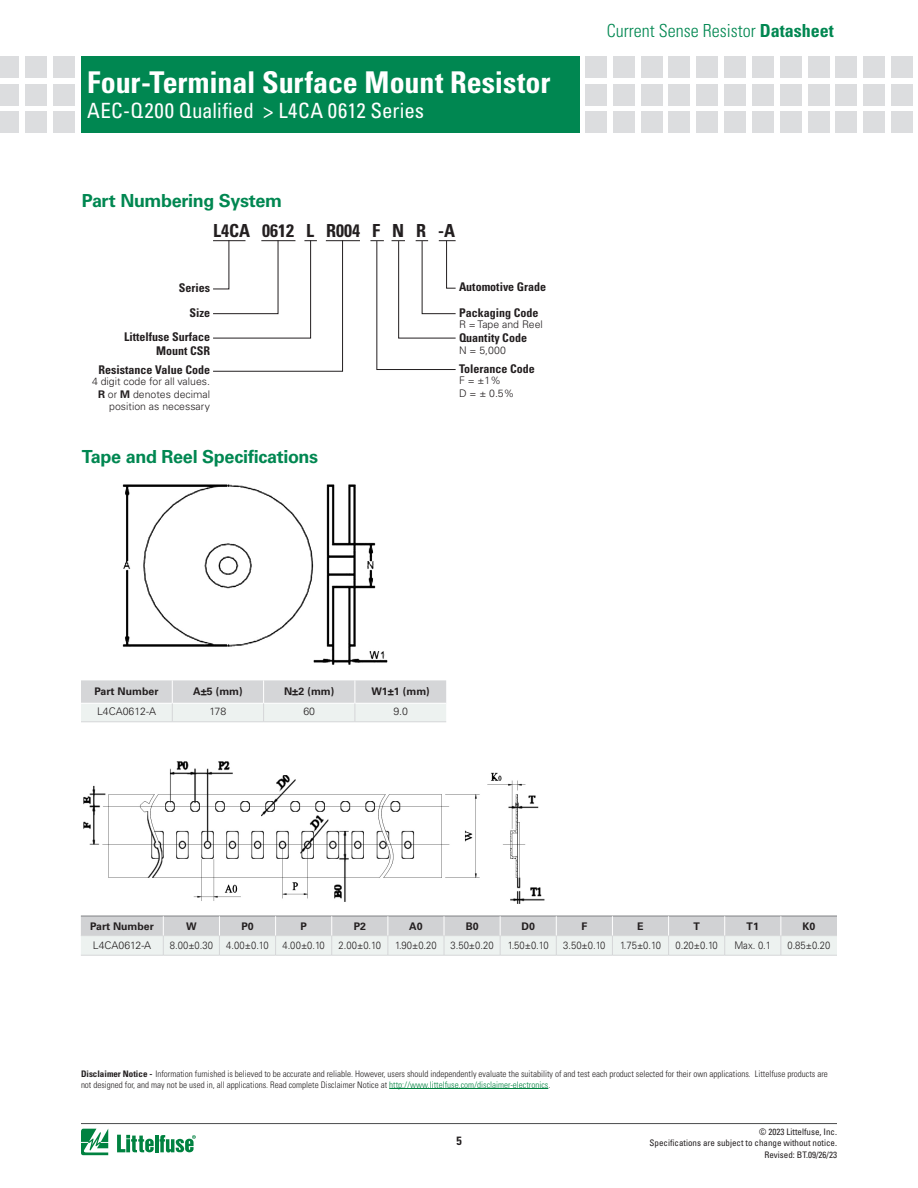
<style>
.page{position:relative;width:918px;height:1188px;background:#fff}
.page>*{position:absolute;margin:0;border:0;box-sizing:border-box;transform-origin:0 0}
.t1{font:700 condensed 30px "Univers LT Std";color:#fff}
.t2{font:condensed 21px "Univers LT Std";letter-spacing:.01em;color:#fff}
.t3{font:700 18px "Univers LT Std";letter-spacing:-.02em;color:#008751}
.t4{font:300 condensed 18px "Univers LT Std";color:#008751}
.t5{font:700 condensed 18px "Univers LT Std";color:#231f20}
.t6{font:700 condensed 12px/14.4px "Univers LT Std";color:#231f20;text-align:right}
.t7{font:300 10.5px/12.6px "Univers LT Std";color:#231f20;text-align:right}
.t8{font:300 10.5px "Univers LT Std";color:#231f20;scale:.9 1}
.t9{font:700 10.5px "Univers LT Std";color:#231f20}
.Body_text{font:300 condensed 9px/10.8px "Univers LT Std";color:#231f20}
.t10{font:condensed 9px/10.8px "Univers LT Std";color:#231f20;text-align:right}
.s1{font-weight:700}
.s2{color:#008240}
</style>
<div class="page">
<hr style="left:81px;top:1123px;width:756px;height:1px;background:#4b4c4d">
<svg style="left:81px;top:1129px;width:27px;height:26px"></svg>
<hr style="left:155px;top:1135px;width:3px;height:17px;background:#008240">
<svg style="left:160px;top:1135px;width:36px;height:18px"></svg>
<svg style="left:117px;top:1135px;width:37px;height:17px"></svg>
<div style="left:81px;top:56px;width:499px;height:77px;background:#008751"></div>
<div style="left:53px;top:56px;width:21px;height:21px;background:#dcdddf"></div>
<div style="left:53px;top:84px;width:21px;height:21px;background:#dcdddf"></div>
<div style="left:53px;top:112px;width:21px;height:21px;background:#dcdddf"></div>
<div style="left:25px;top:56px;width:21px;height:21px;background:#dcdddf"></div>
<div style="left:25px;top:84px;width:21px;height:21px;background:#dcdddf"></div>
<div style="left:25px;top:112px;width:21px;height:21px;background:#dcdddf"></div>
<div style="left:0;top:56px;width:19px;height:21px;background:#dcdddf"></div>
<div style="left:0;top:84px;width:19px;height:21px;background:#dcdddf"></div>
<div style="left:0;top:112px;width:19px;height:21px;background:#dcdddf"></div>
<div style="left:585px;top:56px;width:22px;height:21px;background:#dcdddf"></div>
<div style="left:585px;top:84px;width:22px;height:21px;background:#dcdddf"></div>
<div style="left:585px;top:112px;width:22px;height:21px;background:#dcdddf"></div>
<div style="left:613px;top:56px;width:21px;height:21px;background:#dcdddf"></div>
<div style="left:613px;top:84px;width:21px;height:21px;background:#dcdddf"></div>
<div style="left:613px;top:112px;width:21px;height:21px;background:#dcdddf"></div>
<div style="left:641px;top:56px;width:21px;height:21px;background:#dcdddf"></div>
<div style="left:641px;top:84px;width:21px;height:21px;background:#dcdddf"></div>
<div style="left:641px;top:112px;width:21px;height:21px;background:#dcdddf"></div>
<div style="left:669px;top:56px;width:21px;height:21px;background:#dcdddf"></div>
<div style="left:669px;top:84px;width:21px;height:21px;background:#dcdddf"></div>
<div style="left:669px;top:112px;width:21px;height:21px;background:#dcdddf"></div>
<div style="left:697px;top:56px;width:21px;height:21px;background:#dcdddf"></div>
<div style="left:697px;top:84px;width:21px;height:21px;background:#dcdddf"></div>
<div style="left:697px;top:112px;width:21px;height:21px;background:#dcdddf"></div>
<div style="left:724px;top:56px;width:22px;height:21px;background:#dcdddf"></div>
<div style="left:724px;top:84px;width:22px;height:21px;background:#dcdddf"></div>
<div style="left:724px;top:112px;width:22px;height:21px;background:#dcdddf"></div>
<div style="left:752px;top:56px;width:22px;height:21px;background:#dcdddf"></div>
<div style="left:752px;top:84px;width:22px;height:21px;background:#dcdddf"></div>
<div style="left:752px;top:112px;width:22px;height:21px;background:#dcdddf"></div>
<div style="left:780px;top:56px;width:21px;height:21px;background:#dcdddf"></div>
<div style="left:780px;top:84px;width:21px;height:21px;background:#dcdddf"></div>
<div style="left:780px;top:112px;width:21px;height:21px;background:#dcdddf"></div>
<div style="left:808px;top:56px;width:21px;height:21px;background:#dcdddf"></div>
<div style="left:808px;top:84px;width:21px;height:21px;background:#dcdddf"></div>
<div style="left:808px;top:112px;width:21px;height:21px;background:#dcdddf"></div>
<div style="left:836px;top:56px;width:21px;height:21px;background:#dcdddf"></div>
<div style="left:836px;top:84px;width:21px;height:21px;background:#dcdddf"></div>
<div style="left:836px;top:112px;width:21px;height:21px;background:#dcdddf"></div>
<div style="left:864px;top:56px;width:21px;height:21px;background:#dcdddf"></div>
<div style="left:864px;top:84px;width:21px;height:21px;background:#dcdddf"></div>
<div style="left:864px;top:112px;width:21px;height:21px;background:#dcdddf"></div>
<div style="left:891px;top:56px;width:22px;height:21px;background:#dcdddf"></div>
<div style="left:891px;top:84px;width:22px;height:21px;background:#dcdddf"></div>
<div style="left:891px;top:112px;width:22px;height:21px;background:#dcdddf"></div>
<hr style="left:389px;top:1088px;width:159px;height:1px;background:#008240">
<hr style="left:326px;top:240px;width:34px;height:1px;background:#231f20">
<svg style="left:213px;top:240px;width:130px;height:132px"></svg>
<svg style="left:370px;top:240px;width:86px;height:130px"></svg>
<img style="left:122px;top:484px;width:266px;height:181px">
<svg style="left:81px;top:680px;width:365px;height:42px;background:#e0e3e3"></svg>
<hr style="left:81px;top:722px;width:91px;height:1px;background:#d5d6d8">
<hr style="left:172px;top:722px;width:92px;height:1px;background:#d5d6d8">
<hr style="left:264px;top:722px;width:91px;height:1px;background:#d5d6d8">
<hr style="left:355px;top:722px;width:91px;height:1px;background:#d5d6d8">
<img style="left:83px;top:761px;width:462px;height:143px">
<hr style="left:81px;top:955px;width:82px;height:1px;background:#d5d6d8">
<hr style="left:163px;top:955px;width:56px;height:1px;background:#d5d6d8">
<hr style="left:219px;top:955px;width:57px;height:1px;background:#d5d6d8">
<hr style="left:276px;top:955px;width:56px;height:1px;background:#d5d6d8">
<hr style="left:332px;top:955px;width:56px;height:1px;background:#d5d6d8">
<hr style="left:388px;top:955px;width:56px;height:1px;background:#d5d6d8">
<hr style="left:444px;top:955px;width:56px;height:1px;background:#d5d6d8">
<hr style="left:500px;top:955px;width:56px;height:1px;background:#d5d6d8">
<hr style="left:556px;top:955px;width:56px;height:1px;background:#d5d6d8">
<hr style="left:612px;top:955px;width:57px;height:1px;background:#d5d6d8">
<hr style="left:669px;top:955px;width:56px;height:1px;background:#d5d6d8">
<hr style="left:725px;top:955px;width:56px;height:1px;background:#d5d6d8">
<hr style="left:781px;top:955px;width:56px;height:1px;background:#d5d6d8">
<svg style="left:81px;top:916px;width:756px;height:39px;background:#dde0e0"></svg>
<h1 class="t1" style="left:87px;top:64px;width:465px">Four-Terminal Surface Mount Resistor</h1>
<h2 class="t2" style="left:87px;top:97px;width:339px">AEC-Q200 Qualified &gt; L4CA 0612 Series</h2>
<p class="t3" style="left:82px;top:191px;width:202px">Part Numbering System</p>
<p class="t5" style="left:213px;top:220px;width:243px">L4CA 0612 L R004 F N R -A</p>
<p class="t6" style="left:179px;top:280px;width:33px">Series</p>
<p class="t6" style="left:189px;top:305px;width:22px">Size</p>
<p class="t6" style="left:124px;top:329px;width:88px">Littelfuse Surface<br>Mount CSR</p>
<p class="t7" style="left:92px;top:375px;width:120px">4 digit code for all values.<br><span class="s1">R</span> or <span class="s1">M</span> denotes decimal position as necessary</p>
<p class="t6" style="left:99px;top:363px;width:113px">Resistance Value Code</p>
<p class="t3" style="left:82px;top:447px;width:238px">Tape and Reel Specifications</p>
<p class="t6" style="left:459px;top:280px;width:89px">Automotive Grade</p>
<p class="t6" style="left:459px;top:305px;width:81px">Packaging Code</p>
<p class="t7" style="left:459px;top:318px;width:85px">R = Tape and Reel</p>
<p class="t6" style="left:459px;top:331px;width:70px">Quantity Code</p>
<p class="t6" style="left:459px;top:361px;width:77px">Tolerance Code</p>
<p class="t7" style="left:459px;top:344px;width:49px">N = 5,000</p>
<p class="t7" style="left:459px;top:374px;width:43px">F = ±1%</p>
<p class="t7" style="left:459px;top:387px;width:57px">D = ± 0.5%</p>
<h3 class="t4" style="left:607px;top:20px;width:228px">Current Sense Resistor <span class="s1">Datasheet</span></h3>
<p class="t9" style="left:95px;top:685px;width:65px">Part Number</p>
<p class="t9" style="left:193px;top:685px;width:51px">A±5 (mm)</p>
<p class="t9" style="left:284px;top:685px;width:52px">N±2 (mm)</p>
<p class="t9" style="left:371px;top:685px;width:60px">W1±1 (mm)</p>
<p class="t7" style="left:97px;top:705px;width:60px">L4CA0612-A</p>
<p class="t7" style="left:210px;top:705px;width:18px">178</p>
<p class="t7" style="left:303px;top:705px;width:13px">60</p>
<p class="t7" style="left:393px;top:705px;width:16px">9.0</p>
<p class="t9" style="left:90px;top:920px;width:65px">Part Number</p>
<p class="t9" style="left:186px;top:920px;width:12px">W</p>
<p class="t9" style="left:241px;top:920px;width:14px">P0</p>
<p class="t9" style="left:300px;top:920px;width:8px">P</p>
<p class="t9" style="left:354px;top:920px;width:14px">P2</p>
<p class="t9" style="left:409px;top:920px;width:15px">A0</p>
<p class="t9" style="left:466px;top:920px;width:14px">B0</p>
<p class="t9" style="left:522px;top:920px;width:15px">D0</p>
<p class="t9" style="left:581px;top:920px;width:7px">F</p>
<p class="t9" style="left:637px;top:920px;width:8px">E</p>
<p class="t9" style="left:693px;top:920px;width:8px">T</p>
<p class="t9" style="left:747px;top:920px;width:14px">T1</p>
<p class="t9" style="left:803px;top:920px;width:14px">K0</p>
<p class="t7" style="left:93px;top:939px;width:60px">L4CA0612-A</p>
<p class="t8" style="left:170px;top:939px;width:50px">8.00±0.30</p>
<p class="t8" style="left:226px;top:939px;width:49px">4.00±0.10</p>
<p class="t8" style="left:282px;top:939px;width:49px">4.00±0.10</p>
<p class="t8" style="left:339px;top:939px;width:49px">2.00±0.10</p>
<p class="t8" style="left:395px;top:939px;width:48px">1.90±0.20</p>
<p class="t8" style="left:451px;top:939px;width:49px">3.50±0.20</p>
<p class="t8" style="left:508px;top:939px;width:47px">1.50±0.10</p>
<p class="t8" style="left:563px;top:939px;width:49px">3.50±0.10</p>
<p class="t8" style="left:620px;top:939px;width:47px">1.75±0.10</p>
<p class="t8" style="left:675px;top:939px;width:49px">0.20±0.10</p>
<p class="t8" style="left:734px;top:939px;width:42px">Max. 0.1</p>
<p class="t8" style="left:787px;top:939px;width:49px">0.85±0.20</p>
<p class="Body_text" style="left:81px;top:1068px;width:748px"><span class="s1">Disclaimer Notice -</span> Information furnished is believed to be accurate and reliable. However, users should independently evaluate the suitability of and test each product selected for their own applications. Littelfuse products are not designed for, and may not be used in, all applications. Read complete Disclaimer Notice at <span class="s2">http://www.littelfuse.com/disclaimer-electronics</span>.</p>
<h3 class="t6" style="left:456px;top:1133px;width:7px">5</h3>
<p class="t10" style="left:650px;top:1126px;width:189px">© 2023 Littelfuse, Inc.<br>Specifications are subject to change without notice.</p>
<p class="t10" style="left:764px;top:1149px;width:74px">Revised: BT.09/26/23</p>
</div>
